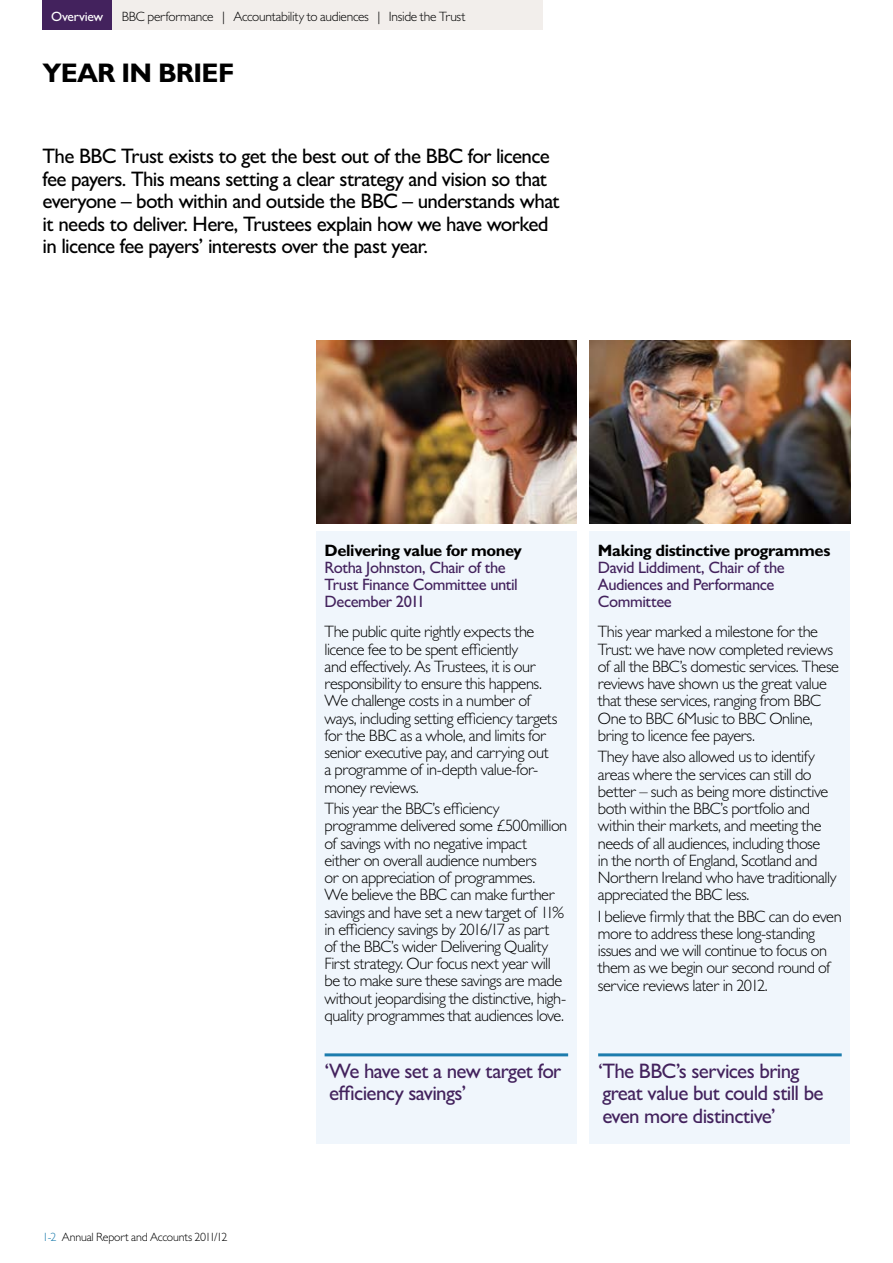
<style>
.page{position:relative;width:893px;height:1263px;background:#fff}
.page>*{position:absolute;margin:0;border:0;box-sizing:border-box;transform-origin:0 0}
.t1{font:700 27px "Gill Sans MT Pro";letter-spacing:-.03em;color:#000}
.IntroPara{font:500 21px/22.5px "Gill Sans MT Pro";letter-spacing:-.03em;color:#000}
.YearInBrief-PullOut{font:500 21px/22.5px "Gill Sans MT Pro";letter-spacing:-.035em;color:#43225d}
.Body-Text{font:300 16.5px/17.2px "Gill Sans MT Pro";letter-spacing:-.03em;color:#000}
.t2{font:500 16.5px/17.2px "Gill Sans MT Pro";letter-spacing:-.025em;color:#43225d}
.t3{font:700 16.5px "Gill Sans MT Pro";letter-spacing:-.025em;color:#000}
.t4{font:300 13.5px "Gill Sans MT Pro";letter-spacing:-.02em;color:#000}
.t5{font:500 13.5px "Gill Sans MT Pro";letter-spacing:-.015em;color:#fff}
.t6{font:300 12px "Gill Sans MT Pro";letter-spacing:-.015em;color:#000}
.s1{color:#1c7cad}
</style>
<div class="page">
<div style="left:589px;top:531px;width:261px;height:613px;background:#f0f6fc"></div>
<div style="left:316px;top:531px;width:261px;height:613px;background:#f0f6fc"></div>
<hr style="left:325px;top:1053px;width:243px;height:3px;background:#1c7cad">
<hr style="left:598px;top:1053px;width:244px;height:3px;background:#1c7cad">
<div style="left:43px;top:0;width:500px;height:30px;background:#f2eeeb"></div>
<div style="left:43px;top:0;width:69px;height:30px;background:#43225d"></div>
<img style="left:316px;top:340px;width:261px;height:183px">
<img style="left:590px;top:340px;width:261px;height:183px">
<p class="t5" style="left:51px;top:9px;width:54px">Overview</p>
<p class="t4" style="left:122px;top:9px;width:345px">BBC performance | Accountability to audiences | Inside the Trust</p>
<p class="t1" style="left:43px;top:56px;width:193px">YEAR IN BRIEF</p>
<p class="IntroPara" style="left:43px;top:145px;width:519px">The BBC Trust exists to get the best out of the BBC for licence fee payers. This means setting a clear strategy and vision so that everyone – both within and outside the BBC – understands what it needs to deliver. Here, Trustees explain how we have worked in licence fee payers’ interests over the past year.</p>
<p class="t6" style="left:43px;top:1230px;width:186px"><span class="s1">1-2</span> Annual Report and Accounts 2011/12</p>
<h2 class="t3" style="left:325px;top:540px;width:199px">Delivering value for money</h2>
<p class="t2" style="left:325px;top:558px;width:195px">Rotha Johnston, Chair of the<br>Trust Finance Committee until<br>December 2011</p>
<p class="Body-Text" style="left:325px;top:623px;width:234px">The public quite rightly expects the licence fee to be spent efficiently<br>and effectively. As Trustees, it is our responsibility to ensure this happens.<br>We challenge costs in a number of ways, including setting efficiency targets for the BBC as a whole, and limits for senior executive pay, and carrying out a programme of in-depth value-for&shy;money reviews.</p>
<p class="Body-Text" style="left:325px;top:799px;width:244px">This year the BBC’s efficiency programme delivered some £500million of savings with no negative impact<br>either on overall audience numbers<br>or on appreciation of programmes.<br>We believe the BBC can make further savings and have set a new target of 11% in efficiency savings by 2016/17 as part<br>of the BBC’s wider Delivering Quality First strategy. Our focus next year will be to make sure these savings are made without jeopardising the distinctive, high&shy;quality programmes that audiences love.</p>
<p class="YearInBrief-PullOut" style="left:325px;top:1059px;width:238px">‘We have set a new target for efficiency savings’</p>
<h2 class="t3" style="left:598px;top:540px;width:234px">Making distinctive programmes</h2>
<p class="t2" style="left:598px;top:558px;width:188px">David Liddiment, Chair of the<br>Audiences and Performance<br>Committee</p>
<p class="Body-Text" style="left:598px;top:623px;width:243px">This year marked a milestone for the Trust: we have now completed reviews of all the BBC’s domestic services. These reviews have shown us the great value that these services, ranging from BBC One to BBC 6Music to BBC Online, bring to licence fee payers.</p>
<p class="Body-Text" style="left:598px;top:748px;width:240px">They have also allowed us to identify areas where the services can still do better – such as being more distinctive both within the BBC’s portfolio and within their markets, and meeting the needs of all audiences, including those<br>in the north of England, Scotland and Northern Ireland who have traditionally appreciated the BBC less.</p>
<p class="Body-Text" style="left:598px;top:907px;width:245px">I believe firmly that the BBC can do even more to address these long-standing issues and we will continue to focus on them as we begin our second round of service reviews later in 2012.</p>
<p class="YearInBrief-PullOut" style="left:598px;top:1059px;width:227px">‘The BBC’s services bring great value but could still be even more distinctive’</p>
</div>
